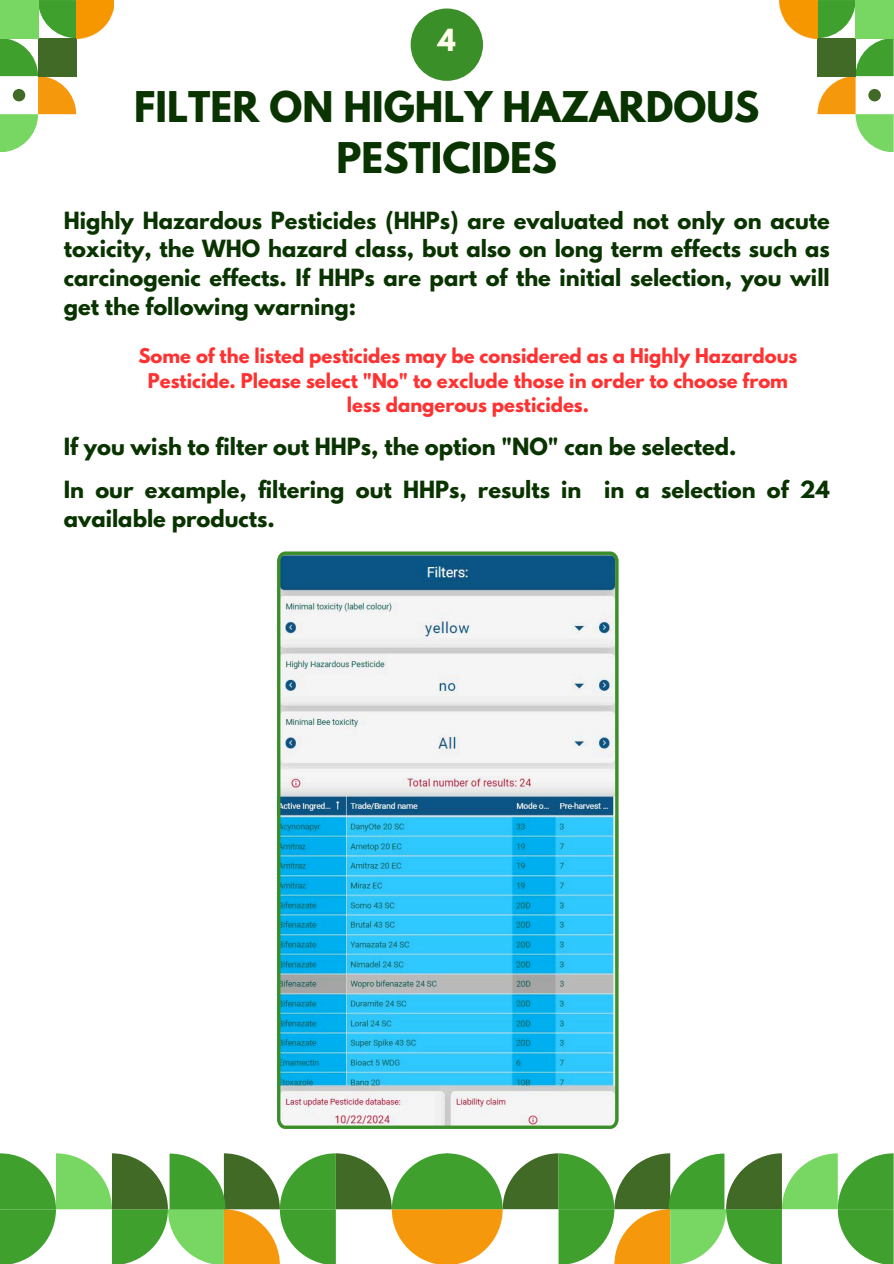
<style>
.page{position:relative;width:894px;height:1264px;background:#fff}
.page>*{position:absolute;margin:0;border:0;box-sizing:border-box;transform-origin:0 0}
.t1{font:700 37.5px/51.8px "League Spartan";color:#093400;text-align:center}
.t2{font:700 27px "League Spartan";color:#fffdea}
.t3{font:700 21px/28.8px "League Spartan";color:#093400;text-align:justify}
.t4{font:700 18px/24.8px "League Spartan";color:#ff3131;text-align:center}
</style>
<div class="page">
<div style="left:410px;top:9px;width:73px;height:72px;background:#3a8f28;border-radius:50%"></div>
<svg style="left:0;top:1153px;width:893px;height:110px"></svg>
<svg style="left:817px;top:0;width:75px;height:152px"></svg>
<div style="left:817px;top:38px;width:38px;height:38px;background:#426a27"></div>
<div style="left:855px;top:0;width:37px;height:38px;background:#78d762"></div>
<div style="left:868px;top:89px;width:12px;height:12px;background:#426a27;border-radius:50%"></div>
<img style="left:779px;top:0;width:38px;height:39px">
<svg style="left:0;top:0;width:81px;height:152px"></svg>
<div style="left:38px;top:38px;width:38px;height:38px;background:#426a27"></div>
<div style="left:0;top:0;width:38px;height:38px;background:#78d762"></div>
<div style="left:13px;top:89px;width:12px;height:12px;background:#426a27;border-radius:50%"></div>
<img style="left:76px;top:0;width:38px;height:38px">
<svg style="left:277px;top:551px;width:341px;height:577px"></svg>
<p class="t2" style="left:437px;top:27px;width:19px">4</p>
<p class="t1" style="left:134px;top:85px;width:626px">FILTER ON HIGHLY HAZARDOUS<br>PESTICIDES</p>
<p class="t3" style="left:64px;top:208px;width:767px">Highly Hazardous Pesticides (HHPs) are evaluated not only on acute toxicity, the WHO hazard class, but also on long term effects such as carcinogenic effects. If HHPs are part of the initial selection, you will get the following warning:</p>
<h2 class="t4" style="left:138px;top:345px;width:660px">Some of the listed pesticides may be considered as a Highly Hazardous<br>Pesticide. Please select "No" to exclude those in order to choose from less dangerous pesticides.</h2>
<p class="t3" style="left:64px;top:435px;width:674px">If you wish to filter out HHPs, the option "NO" can be selected.</p>
<p class="t3" style="left:64px;top:478px;width:767px">In our example, filtering out HHPs, results in in a selection of 24 available products.</p>
</div>
